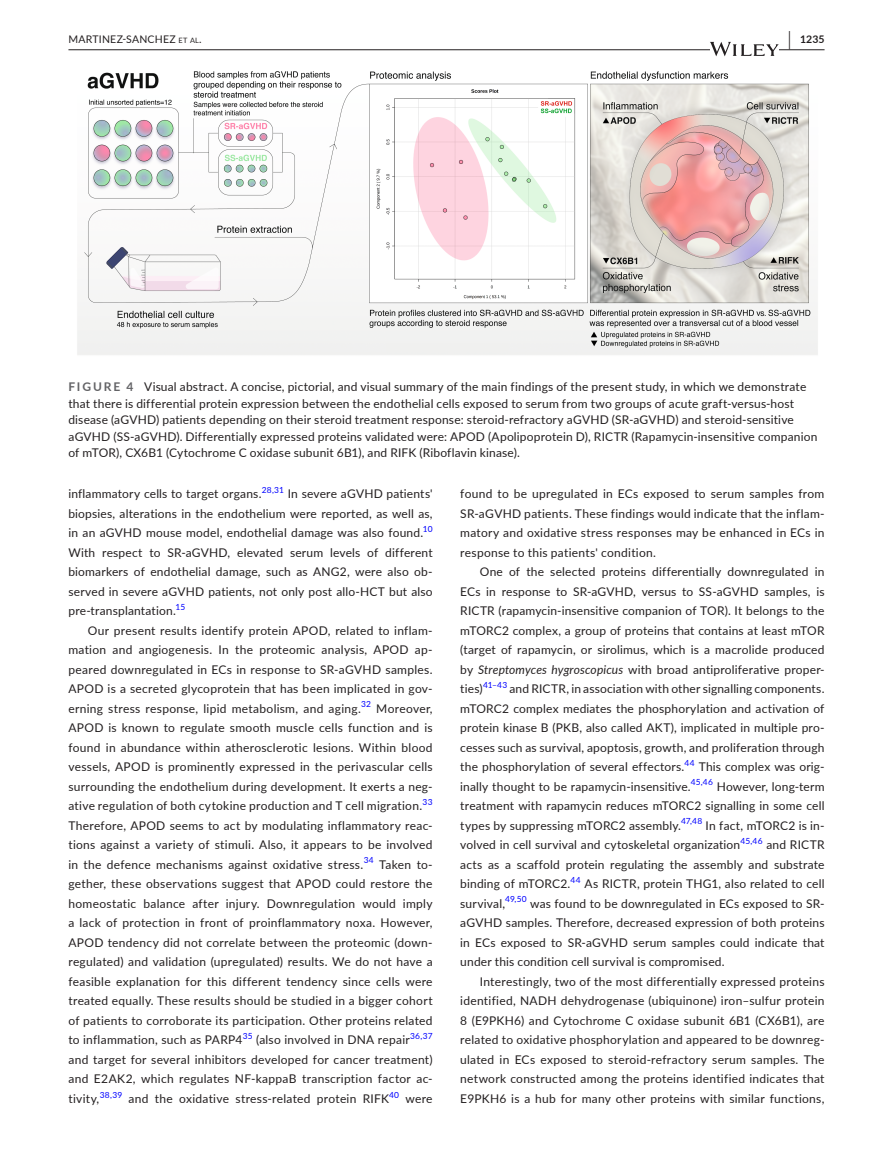
<style>
.page{position:relative;width:893px;height:1174px;background:#fff}
.page>*{position:absolute;margin:0;border:0;box-sizing:border-box;transform-origin:0 0}
.t1{font:12px/19.5px "Lato";letter-spacing:.015em;color:#231f20;text-align:justify}
.t2{font:10.5px "Lato";letter-spacing:.02em;color:#231f20}
.t3{font:700 10.5px "Lato";color:#231f20}
.t4{font:8.4px "Lato";letter-spacing:.015em;color:#00f}
.s1{font-size:7.35px}
.s2{font-size:19.5px}
.s3{font-weight:700;color:#636366}
.s4{font-style:italic}
</style>
<div class="page">
<hr style="left:68px;top:49px;width:756px;height:1px;background:#231f20">
<svg style="left:710px;top:42px;width:69px;height:14px"></svg>
<img style="left:77px;top:71px;width:741px;height:284px">
<p class="t2" style="left:68px;top:31px;width:135px">MARTINEZ--SANCHEZ <span class="s1">et al</span>.</p>
<p class="t3" style="left:789px;top:31px;width:37px"><span class="s2">|</span> 1235</p>
<p class="t1" style="left:68px;top:378px;width:750px;line-height:16.5px;text-align:left"><span class="s3">FIGURE 4</span> Visual abstract. A concise, pictorial, and visual summary of the main findings of the present study, in which we demonstrate that there is differential protein expression between the endothelial cells exposed to serum from two groups of acute graft‐versus‐host disease (aGVHD) patients depending on their steroid treatment response: steroid‐refractory aGVHD (SR‐aGVHD) and steroid‐sensitive aGVHD (SS‐aGVHD). Differentially expressed proteins validated were: APOD (Apolipoprotein D), RICTR (Rapamycin‐insensitive companion of mTOR), CX6B1 (Cytochrome C oxidase subunit 6B1), and RIFK (Riboflavin kinase).</p>
<p class="t1" style="left:68px;top:483px;width:195px">inflammatory cells to target organs.</p>
<p class="t4" style="left:262px;top:484px;width:24px">28,31</p>
<p class="t1" style="left:68px;top:483px;width:366px;text-indent:219px">In severe aGVHD patients' biopsies, alterations in the endothelium were reported, as well as, in an aGVHD mouse model, endothelial damage was also found.</p>
<p class="t4" style="left:423px;top:523px;width:11px">10</p>
<p class="t1" style="left:68px;top:542px;width:366px">With respect to SR-aGVHD, elevated serum levels of different biomarkers of endothelial damage, such as ANG2, were also ob&shy;served in severe aGVHD patients, not only post allo-HCT but also pre-transplantation.</p>
<p class="t4" style="left:176px;top:601px;width:11px">15</p>
<p class="t1" style="left:68px;top:620px;width:366px;text-indent:20px">Our present results identify protein APOD, related to inflam&shy;mation and angiogenesis. In the proteomic analysis, APOD ap&shy;peared downregulated in ECs in response to SR-aGVHD samples.<br>APOD is a secreted glycoprotein that has been implicated in gov&shy;erning stress response, lipid metabolism, and aging.</p>
<p class="t4" style="left:361px;top:698px;width:11px">32</p>
<p class="t1" style="left:68px;top:698px;width:366px;text-indent:308px">Moreover, APOD is known to regulate smooth muscle cells function and is found in abundance within atherosclerotic lesions. Within blood vessels, APOD is prominently expressed in the perivascular cells surrounding the endothelium during development. It exerts a neg&shy;ative regulation of both cytokine production and T cell migration.<sup>33<br></sup>Therefore, APOD seems to act by modulating inflammatory reac&shy;tions against a variety of stimuli. Also, it appears to be involved in the defence mechanisms against oxidative stress.</p>
<p class="t4" style="left:364px;top:854px;width:12px">34</p>
<p class="t1" style="left:68px;top:854px;width:366px;text-indent:311px">Taken to&shy;gether, these observations suggest that APOD could restore the homeostatic balance after injury. Downregulation would imply a lack of protection in front of proinflammatory noxa. However, APOD tendency did not correlate between the proteomic (down&shy;regulated) and validation (upregulated) results. We do not have a feasible explanation for this different tendency since cells were treated equally. These results should be studied in a bigger cohort of patients to corroborate its participation. Other proteins related to inflammation, such as PARP4<sup>35</sup> (also involved in DNA repair<sup>36,37 </sup>and target for several inhibitors developed for cancer treatment) and E2AK2, which regulates NF-kappaB transcription factor ac&shy;tivity,<sup>38,39</sup> and the oxidative stress-related protein RIFK<sup>40</sup> were</p>
<p class="t1" style="left:460px;top:483px;width:366px">found to be upregulated in ECs exposed to serum samples from SR-aGVHD patients. These findings would indicate that the inflam&shy;matory and oxidative stress responses may be enhanced in ECs in response to this patients' condition.</p>
<p class="t1" style="left:460px;top:561px;width:366px;text-indent:20px">One of the selected proteins differentially downregulated in ECs in response to SR-aGVHD, versus to SS-aGVHD samples, is RICTR (rapamycin-insensitive companion of TOR). It belongs to the mTORC2 complex, a group of proteins that contains at least mTOR (target of rapamycin, or sirolimus, which is a macrolide produced by <span class="s4">Streptomyces hygroscopicus</span> with broad antiproliferative proper&shy;ties)</p>
<p class="t4" style="left:483px;top:679px;width:26px">41–43</p>
<p class="t1" style="left:460px;top:678px;width:366px;text-indent:49px">and RICTR, in association with other signalling components. mTORC2 complex mediates the phosphorylation and activation of protein kinase B (PKB, also called AKT), implicated in multiple pro&shy;cesses such as survival, apoptosis, growth, and proliferation through the phosphorylation of several effectors.</p>
<p class="t4" style="left:684px;top:757px;width:12px">44</p>
<p class="t1" style="left:699px;top:756px;width:127px">This complex was orig-</p>
<p class="t1" style="left:460px;top:776px;width:232px">inally thought to be rapamycin-insensitive.</p>
<p class="t4" style="left:691px;top:776px;width:24px">45,46</p>
<p class="t1" style="left:460px;top:776px;width:366px;text-indent:256px">However, long-term treatment with rapamycin reduces mTORC2 signalling in some cell types by suppressing mTORC2 assembly.</p>
<p class="t4" style="left:681px;top:815px;width:23px">47,48</p>
<p class="t1" style="left:460px;top:815px;width:366px;text-indent:245px">In fact, mTORC2 is in&shy;volved in cell survival and cytoskeletal organization</p>
<p class="t4" style="left:740px;top:835px;width:24px">45,46</p>
<p class="t1" style="left:460px;top:834px;width:366px;text-indent:306px">and RICTR acts as a scaffold protein regulating the assembly and substrate binding of mTORC2.</p>
<p class="t4" style="left:570px;top:874px;width:12px">44</p>
<p class="t1" style="left:584px;top:873px;width:241px">As RICTR, protein THG1, also related to cell</p>
<p class="t1" style="left:460px;top:893px;width:46px">survival,</p>
<p class="t4" style="left:505px;top:893px;width:23px">49,50</p>
<p class="t1" style="left:460px;top:893px;width:366px;text-indent:70px">was found to be downregulated in ECs exposed to SR&shy;aGVHD samples. Therefore, decreased expression of both proteins in ECs exposed to SR-aGVHD serum samples could indicate that under this condition cell survival is compromised.</p>
<p class="t1" style="left:460px;top:971px;width:366px;text-indent:20px">Interestingly, two of the most differentially expressed proteins identified, NADH dehydrogenase (ubiquinone) iron–sulfur protein 8 (E9PKH6) and Cytochrome C oxidase subunit 6B1 (CX6B1), are related to oxidative phosphorylation and appeared to be downreg&shy;ulated in ECs exposed to steroid-refractory serum samples. The network constructed among the proteins identified indicates that E9PKH6 is a hub for many other proteins with similar functions,</p>
</div>
